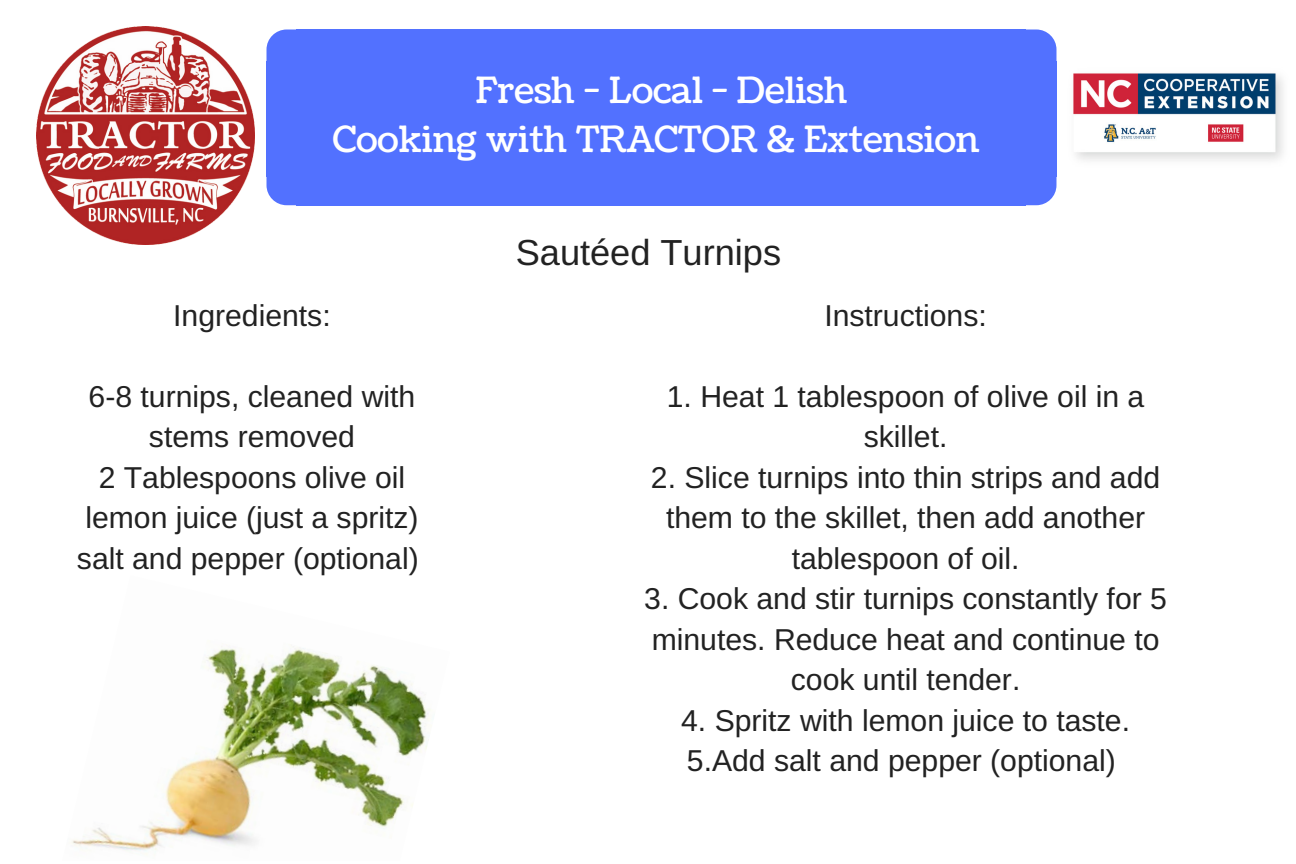
<style>
.page{position:relative;width:1296px;height:864px;background:#fff}
.page>*{position:absolute;margin:0;border:0;box-sizing:border-box;transform-origin:0 0}
.t1{font:36.3px/49.5px "Coustard";color:#fff;text-align:center}
.t2{font:36.3px "Arimo";color:#222}
.t3{font:30.3px/40.5px "Arimo";color:#222;text-align:center}
</style>
<div class="page">
<svg style="left:1026px;top:30px;width:30px;height:32px"></svg>
<div style="left:1025px;top:62px;width:31px;height:115px;background:#5271ff"></div>
<div style="left:297px;top:62px;width:729px;height:115px;background:#5271ff"></div>
<div style="left:297px;top:30px;width:729px;height:33px;background:#5271ff"></div>
<svg style="left:267px;top:30px;width:30px;height:32px"></svg>
<div style="left:267px;top:62px;width:31px;height:115px;background:#5271ff"></div>
<div style="left:297px;top:176px;width:729px;height:29px;background:#5271ff"></div>
<svg style="left:267px;top:177px;width:30px;height:28px"></svg>
<svg style="left:1026px;top:177px;width:30px;height:28px"></svg>
<img style="left:36px;top:26px;width:218px;height:218px">
<img style="left:1073px;top:73px;width:210px;height:88px">
<img style="left:71px;top:646px;width:360px;height:209px">
<p class="t1" style="left:333px;top:66px;width:648px">Fresh - Local - Delish<br>Cooking with TRACTOR &amp; Extension</p>
<p class="t3" style="left:173px;top:295px;width:159px">Ingredients:</p>
<p class="t3" style="left:77px;top:376px;width:343px">6-8 turnips, cleaned with stems removed<br>2 Tablespoons olive oil lemon juice (just a spritz) salt and pepper (optional)</p>
<p class="t2" style="left:516px;top:232px;width:267px">Sautéed Turnips</p>
<p class="t3" style="left:824px;top:295px;width:164px">Instructions:</p>
<p class="t3" style="left:667px;top:376px;width:479px">1. Heat 1 tablespoon of olive oil in a skillet.</p>
<p class="t3" style="left:651px;top:457px;width:511px">2. Slice turnips into thin strips and add them to the skillet, then add another tablespoon of oil.</p>
<p class="t3" style="left:644px;top:578px;width:524px">3. Cook and stir turnips constantly for 5 minutes. Reduce heat and continue to cook until tender.</p>
<p class="t3" style="left:681px;top:700px;width:450px;text-align:left">4. Spritz with lemon juice to taste.<br>5.Add salt and pepper (optional)</p>
</div>
